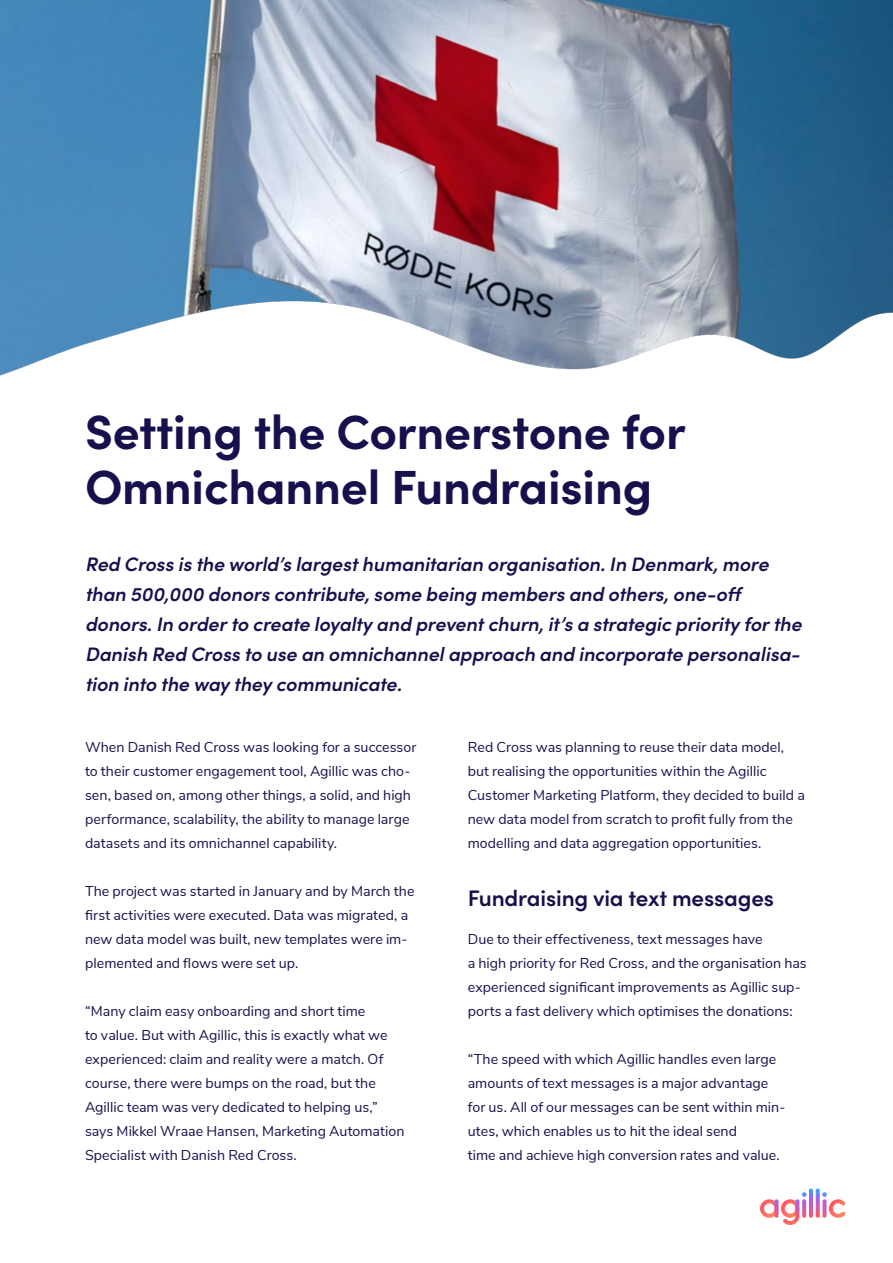
<style>
.page{position:relative;width:893px;height:1263px;background:#fff}
.page>*{position:absolute;margin:0;border:0;box-sizing:border-box;transform-origin:0 0}
.t1{font:700 48px "Sofia Pro";letter-spacing:-.005em;color:#16104d}
.t2{font:600 22.5px "Sofia Pro";letter-spacing:-.01em;color:#16104d}
.Big_quote{font:italic 600 19.5px/30px "Sofia Pro";letter-spacing:-.005em;color:#16104d}
.body_text{font:14.25px/24px "Nunito Sans";color:#16104d}
</style>
<div class="page">
<svg style="left:822px;top:1192px;width:23px;height:26px"></svg>
<svg style="left:822px;top:1199px;width:4px;height:19px"></svg>
<svg style="left:816px;top:1188px;width:4px;height:30px"></svg>
<svg style="left:809px;top:1188px;width:4px;height:30px"></svg>
<svg style="left:760px;top:1192px;width:46px;height:33px"></svg>
<svg style="left:774px;top:1199px;width:5px;height:19px"></svg>
<img style="left:0;top:0;width:893px;height:376px">
<h1 class="t1" style="left:85px;top:395px;width:602px">Setting the Cornerstone for</h1>
<h1 class="t1" style="left:85px;top:450px;width:569px">Omnichannel Fundraising</h1>
<p class="Big_quote" style="left:85px;top:547px;width:685px">Red Cross is the world’s largest humanitarian organisation. In Denmark, more than 500,000 donors contribute, some being members and others, one-off</p>
<p class="Big_quote" style="left:85px;top:607px;width:718px;text-align:justify">donors. In order to create loyalty and prevent churn, it’s a strategic priority for the Danish Red Cross to use an omnichannel approach and incorporate personalisa&shy;tion into the way they communicate.</p>
<p class="body_text" style="left:85px;top:734px;width:333px">When Danish Red Cross was looking for a successor to their customer engagement tool, Agillic was cho&shy;sen, based on, among other things, a solid, and high performance, scalability, the ability to manage large datasets and its omnichannel capability.</p>
<p class="body_text" style="left:85px;top:878px;width:331px">The project was started in January and by March the first activities were executed. Data was migrated, a new data model was built, new templates were im&shy;plemented and flows were set up.</p>
<p class="body_text" style="left:85px;top:998px;width:321px">“Many claim easy onboarding and short time<br>to value. But with Agillic, this is exactly what we experienced: claim and reality were a match. Of course, there were bumps on the road, but the Agillic team was very dedicated to helping us,” says Mikkel Wraae Hansen, Marketing Automation Specialist with Danish Red Cross.</p>
<p class="body_text" style="left:468px;top:734px;width:318px">Red Cross was planning to reuse their data model, but realising the opportunities within the Agillic</p>
<p class="body_text" style="left:468px;top:782px;width:339px">Customer Marketing Platform, they decided to build a new data model from scratch to profit fully from the modelling and data aggregation opportunities.</p>
<h2 class="t2" style="left:468px;top:881px;width:308px">Fundraising via text messages</h2>
<p class="body_text" style="left:468px;top:926px;width:341px">Due to their effectiveness, text messages have<br>a high priority for Red Cross, and the organisation has experienced significant improvements as Agillic sup&shy;ports a fast delivery which optimises the donations:</p>
<p class="body_text" style="left:468px;top:1046px;width:319px">“The speed with which Agillic handles even large amounts of text messages is a major advantage for us. All of our messages can be sent within min&shy;utes, which enables us to hit the ideal send</p>
<p class="body_text" style="left:468px;top:1142px;width:314px">time and achieve high conversion rates and value.</p>
</div>
